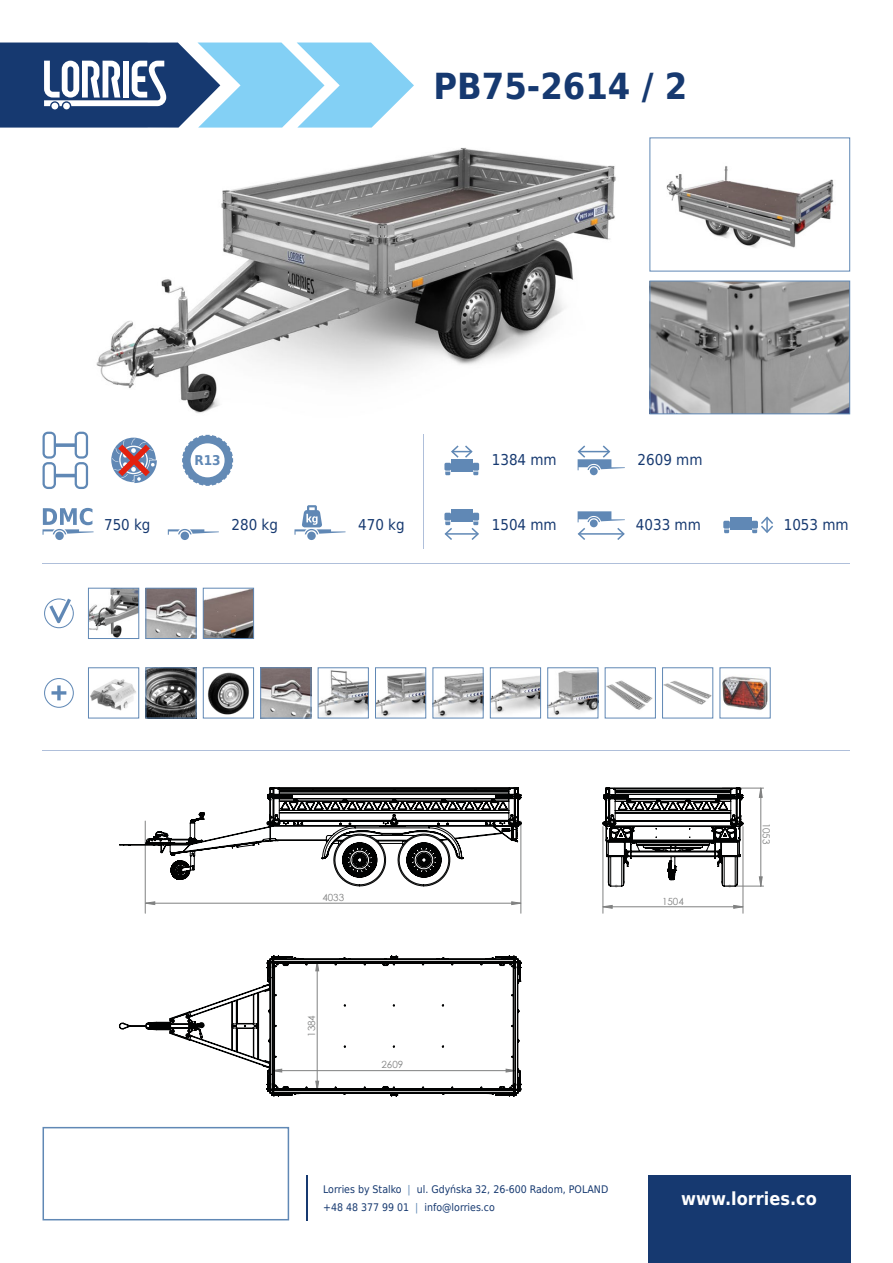
<style>
.page{position:relative;width:893px;height:1263px;background:#fff}
.page>*{position:absolute;margin:0;border:0;box-sizing:border-box;transform-origin:0 0}
.t1{font:700 36px "DejaVu Sans Condensed";color:#163970}
.t2{font:700 18px "DejaVu Sans Condensed";color:#fff}
.t3{font:15px "DejaVu Sans Condensed";color:#163970}
.t4{font:700 13.5px "DejaVu Sans Condensed";color:#6088b5}
.t5{font:10.5px/18px "DejaVu Sans Condensed";color:#163970}
.t6{font:9.9px "Century Gothic";color:#808181}
.s1{color:#6088b5}
</style>
<div class="page">
<hr style="left:520px;top:821px;width:1px;height:92px;background:#808181">
<hr style="left:145px;top:821px;width:1px;height:92px;background:#808181">
<svg style="left:145px;top:901px;width:376px;height:4px"></svg>
<hr style="left:603px;top:906px;width:140px;height:1px;background:#808181">
<hr style="left:743px;top:827px;width:1px;height:86px;background:#808181">
<hr style="left:603px;top:827px;width:1px;height:86px;background:#808181">
<hr style="left:723px;top:886px;width:41px;height:1px;background:#808181">
<hr style="left:722px;top:788px;width:42px;height:1px;background:#808181">
<svg style="left:733px;top:905px;width:10px;height:4px"></svg>
<svg style="left:602px;top:905px;width:11px;height:4px"></svg>
<svg style="left:759px;top:787px;width:4px;height:100px"></svg>
<svg style="left:602px;top:787px;width:142px;height:101px"></svg>
<svg style="left:119px;top:955px;width:403px;height:142px"></svg>
<svg style="left:149px;top:1023px;width:4px;height:6px"></svg>
<svg style="left:119px;top:787px;width:403px;height:100px"></svg>
<img style="left:96px;top:147px;width:520px;height:266px">
<svg style="left:0;top:43px;width:414px;height:85px"></svg>
<div style="left:51px;top:103px;width:7px;height:6px;background:#fff;border-radius:50%"></div>
<div style="left:63px;top:103px;width:7px;height:6px;background:#fff;border-radius:50%"></div>
<div style="left:43px;top:1127px;width:246px;height:93px;border:2px solid #6088b5"></div>
<div style="left:648px;top:1175px;width:202px;height:88px;background:#163970"></div>
<hr style="left:306px;top:1175px;width:2px;height:45px;background:#163970">
<hr style="left:423px;top:434px;width:1px;height:114px;background:#afbfda">
<hr style="left:43px;top:563px;width:807px;height:1px;background:#afbfda">
<hr style="left:43px;top:750px;width:807px;height:1px;background:#afbfda">
<svg style="left:445px;top:471px;width:5px;height:4px"></svg>
<svg style="left:473px;top:471px;width:5px;height:4px"></svg>
<div style="left:451px;top:459px;width:22px;height:13px;background:#6088b5"></div>
<div style="left:444px;top:463px;width:7px;height:8px;background:#6088b5;border-radius:2px"></div>
<div style="left:472px;top:463px;width:7px;height:8px;background:#6088b5;border-radius:2px"></div>
<svg style="left:451px;top:445px;width:22px;height:13px"></svg>
<svg style="left:724px;top:529px;width:5px;height:4px"></svg>
<div style="left:730px;top:517px;width:21px;height:13px;background:#6088b5"></div>
<div style="left:723px;top:521px;width:7px;height:8px;background:#6088b5;border-radius:2px"></div>
<div style="left:751px;top:521px;width:7px;height:8px;background:#6088b5;border-radius:2px"></div>
<svg style="left:752px;top:516px;width:21px;height:18px"></svg>
<div style="left:451px;top:509px;width:22px;height:12px;background:#6088b5"></div>
<div style="left:444px;top:513px;width:7px;height:8px;background:#6088b5;border-radius:2px"></div>
<div style="left:472px;top:513px;width:7px;height:8px;background:#6088b5;border-radius:2px"></div>
<hr style="left:446px;top:533px;width:32px;height:2px;background:#6088b5">
<svg style="left:444px;top:521px;width:10px;height:19px"></svg>
<svg style="left:470px;top:521px;width:9px;height:19px"></svg>
<svg style="left:44px;top:598px;width:30px;height:30px"></svg>
<svg style="left:44px;top:678px;width:30px;height:30px"></svg>
<svg style="left:168px;top:529px;width:51px;height:11px"></svg>
<svg style="left:294px;top:505px;width:52px;height:35px"></svg>
<div style="left:590px;top:467px;width:8px;height:8px;background:#6088b5;border-radius:50%"></div>
<svg style="left:577px;top:445px;width:48px;height:25px"></svg>
<svg style="left:577px;top:511px;width:48px;height:29px"></svg>
<div style="left:55px;top:532px;width:9px;height:8px;background:#6088b5;border-radius:50%"></div>
<svg style="left:43px;top:508px;width:51px;height:27px"></svg>
<img style="left:666px;top:166px;width:168px;height:82px">
<img style="left:651px;top:283px;width:197px;height:129px">
<div style="left:649px;top:281px;width:201px;height:133px;border:1px solid #6088b5"></div>
<svg style="left:182px;top:435px;width:51px;height:51px"></svg>
<img style="left:90px;top:590px;width:47px;height:47px">
<div style="left:88px;top:588px;width:51px;height:51px;border:1px solid #6088b5"></div>
<svg style="left:111px;top:438px;width:46px;height:45px"></svg>
<svg style="left:43px;top:432px;width:45px;height:57px"></svg>
<img style="left:147px;top:590px;width:48px;height:47px">
<div style="left:145px;top:588px;width:52px;height:51px;border:1px solid #6088b5"></div>
<img style="left:262px;top:669px;width:47px;height:47px">
<div style="left:260px;top:667px;width:51px;height:51px;border:1px solid #6088b5"></div>
<img style="left:205px;top:590px;width:47px;height:47px">
<div style="left:203px;top:588px;width:51px;height:51px;border:1px solid #6088b5"></div>
<img style="left:607px;top:680px;width:46px;height:30px">
<div style="left:605px;top:667px;width:51px;height:51px;border:1px solid #6088b5"></div>
<img style="left:664px;top:681px;width:47px;height:24px">
<div style="left:662px;top:667px;width:51px;height:51px;border:1px solid #6088b5"></div>
<img style="left:492px;top:676px;width:47px;height:38px">
<div style="left:490px;top:667px;width:51px;height:51px;border:1px solid #6088b5"></div>
<img style="left:549px;top:670px;width:47px;height:46px">
<div style="left:547px;top:667px;width:51px;height:51px;border:1px solid #6088b5"></div>
<img style="left:377px;top:672px;width:47px;height:44px">
<div style="left:375px;top:667px;width:51px;height:51px;border:1px solid #6088b5"></div>
<img style="left:435px;top:673px;width:47px;height:43px">
<div style="left:433px;top:667px;width:51px;height:51px;border:1px solid #6088b5"></div>
<img style="left:320px;top:670px;width:47px;height:46px">
<div style="left:318px;top:667px;width:51px;height:51px;border:1px solid #6088b5"></div>
<img style="left:207px;top:672px;width:42px;height:43px">
<div style="left:203px;top:667px;width:51px;height:51px;border:1px solid #6088b5"></div>
<img style="left:147px;top:669px;width:48px;height:47px">
<div style="left:145px;top:667px;width:52px;height:51px;border:1px solid #6088b5"></div>
<img style="left:90px;top:679px;width:46px;height:32px">
<div style="left:88px;top:667px;width:51px;height:51px;border:1px solid #6088b5"></div>
<img style="left:722px;top:676px;width:46px;height:34px">
<div style="left:720px;top:667px;width:51px;height:51px;border:1px solid #6088b5"></div>
<h1 class="t1" style="left:433px;top:56px;width:256px">PB75-2614 / 2</h1>
<p class="t4" style="left:194px;top:450px;width:28px">R13</p>
<h3 class="t3" style="left:104px;top:512px;width:48px">750 kg</h3>
<h3 class="t3" style="left:232px;top:512px;width:48px">280 kg</h3>
<h3 class="t3" style="left:358px;top:512px;width:48px">470 kg</h3>
<h3 class="t3" style="left:492px;top:447px;width:66px">1384 mm</h3>
<h3 class="t3" style="left:638px;top:447px;width:66px">2609 mm</h3>
<h3 class="t3" style="left:492px;top:512px;width:66px">1504 mm</h3>
<h3 class="t3" style="left:784px;top:512px;width:66px">1053 mm</h3>
<h3 class="t3" style="left:636px;top:512px;width:66px">4033 mm</h3>
<p class="t6" style="left:322px;top:890px;width:23px">4033</p>
<p class="t6" style="left:305px;top:1037px;width:23px;rotate:-90deg">1384</p>
<p class="t6" style="left:381px;top:1058px;width:23px">2609</p>
<p class="t6" style="left:662px;top:894px;width:23px">1504</p>
<p class="t6" style="left:773px;top:822px;width:23px;rotate:90deg">1053</p>
<p class="t5" style="left:323px;top:1180px;width:287px">Lorries by Stalko <span class="s1">|</span> ul. Gdyńska 32, 26-600 Radom, POLAND +48 48 377 99 01 <span class="s1">|</span> info@lorries.co</p>
<h2 class="t2" style="left:681px;top:1183px;width:137px">www.lorries.co</h2>
</div>
